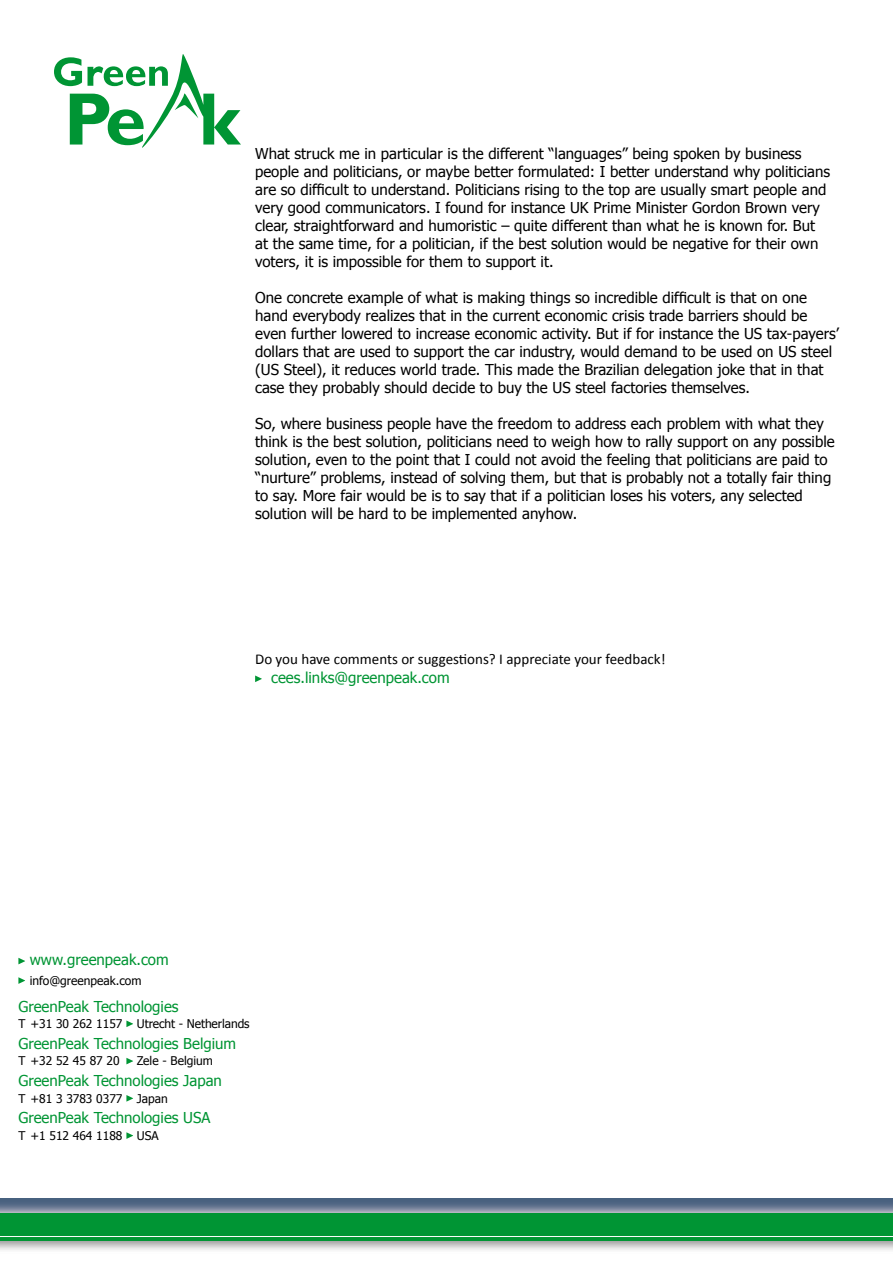
<style>
.page{position:relative;width:893px;height:1263px;background:#fff}
.page>*{position:absolute;margin:0;border:0;box-sizing:border-box;transform-origin:0 0}
.t1{font:15px/18px "Tahoma";color:#000}
.t2{font:15px "Tahoma";color:#009534}
.t3{font:15px "Calibri";color:#000}
.t4{font:12px "Tahoma";color:#000}
</style>
<div class="page">
<svg style="left:54px;top:54px;width:187px;height:94px"></svg>
<svg style="left:0;top:1198px;width:893px;height:9px"></svg>
<div style="left:0;top:1207px;width:893px;height:47px;background:#000;opacity:.4"></div>
<div style="left:0;top:1213px;width:893px;height:28px;background:#009534"></div>
<hr style="left:0;top:1236px;width:893px;height:1px;background:#fff">
<svg style="left:18px;top:958px;width:7px;height:6px"></svg>
<svg style="left:18px;top:977px;width:7px;height:7px"></svg>
<svg style="left:126px;top:1020px;width:7px;height:7px"></svg>
<svg style="left:126px;top:1058px;width:7px;height:6px"></svg>
<svg style="left:126px;top:1095px;width:7px;height:7px"></svg>
<svg style="left:126px;top:1132px;width:7px;height:7px"></svg>
<svg style="left:255px;top:675px;width:7px;height:7px"></svg>
<p class="t1" style="left:255px;top:144px;width:577px">What struck me in particular is the different “languages” being spoken by business people and politicians, or maybe better formulated: I better understand why politicians are so difficult to understand. Politicians rising to the top are usually smart people and very good communicators. I found for instance UK Prime Minister Gordon Brown very clear, straightforward and humoristic – quite different than what he is known for. But at the same time, for a politician, if the best solution would be negative for their own voters, it is impossible for them to support it.</p>
<p class="t1" style="left:255px;top:288px;width:585px">One concrete example of what is making things so incredible difficult is that on one hand everybody realizes that in the current economic crisis trade barriers should be even further lowered to increase economic activity. But if for instance the US tax-payers’ dollars that are used to support the car industry, would demand to be used on US steel (US Steel), it reduces world trade. This made the Brazilian delegation joke that in that case they probably should decide to buy the US steel factories themselves.</p>
<p class="t1" style="left:255px;top:414px;width:581px">So, where business people have the freedom to address each problem with what they think is the best solution, politicians need to weigh how to rally support on any possible solution, even to the point that I could not avoid the feeling that politicians are paid to “nurture” problems, instead of solving them, but that is probably not a totally fair thing to say. More fair would be is to say that if a politician loses his voters, any selected solution will be hard to be implemented anyhow.</p>
<p class="t3" style="left:255px;top:649px;width:412px">Do you have comments or suggestions? I appreciate your feedback!</p>
<p class="t2" style="left:271px;top:668px;width:180px">cees.links@greenpeak.com</p>
<p class="t2" style="left:30px;top:950px;width:140px">www.greenpeak.com</p>
<p class="t4" style="left:30px;top:972px;width:113px">info@greenpeak.com</p>
<p class="t2" style="left:18px;top:996px;width:162px">GreenPeak Technologies</p>
<p class="t4" style="left:18px;top:1016px;width:233px">T +31 30 262 1157 Utrecht - Netherlands</p>
<p class="t2" style="left:18px;top:1033px;width:219px">GreenPeak Technologies Belgium</p>
<p class="t4" style="left:18px;top:1053px;width:103px">T +32 52 45 87 20</p>
<p class="t4" style="left:137px;top:1053px;width:77px">Zele - Belgium</p>
<p class="t2" style="left:18px;top:1071px;width:205px">GreenPeak Technologies Japan</p>
<p class="t4" style="left:18px;top:1090px;width:151px">T +81 3 3783 0377 Japan</p>
<p class="t2" style="left:18px;top:1108px;width:193px">GreenPeak Technologies USA</p>
<p class="t4" style="left:18px;top:1127px;width:142px">T +1 512 464 1188 USA</p>
</div>
